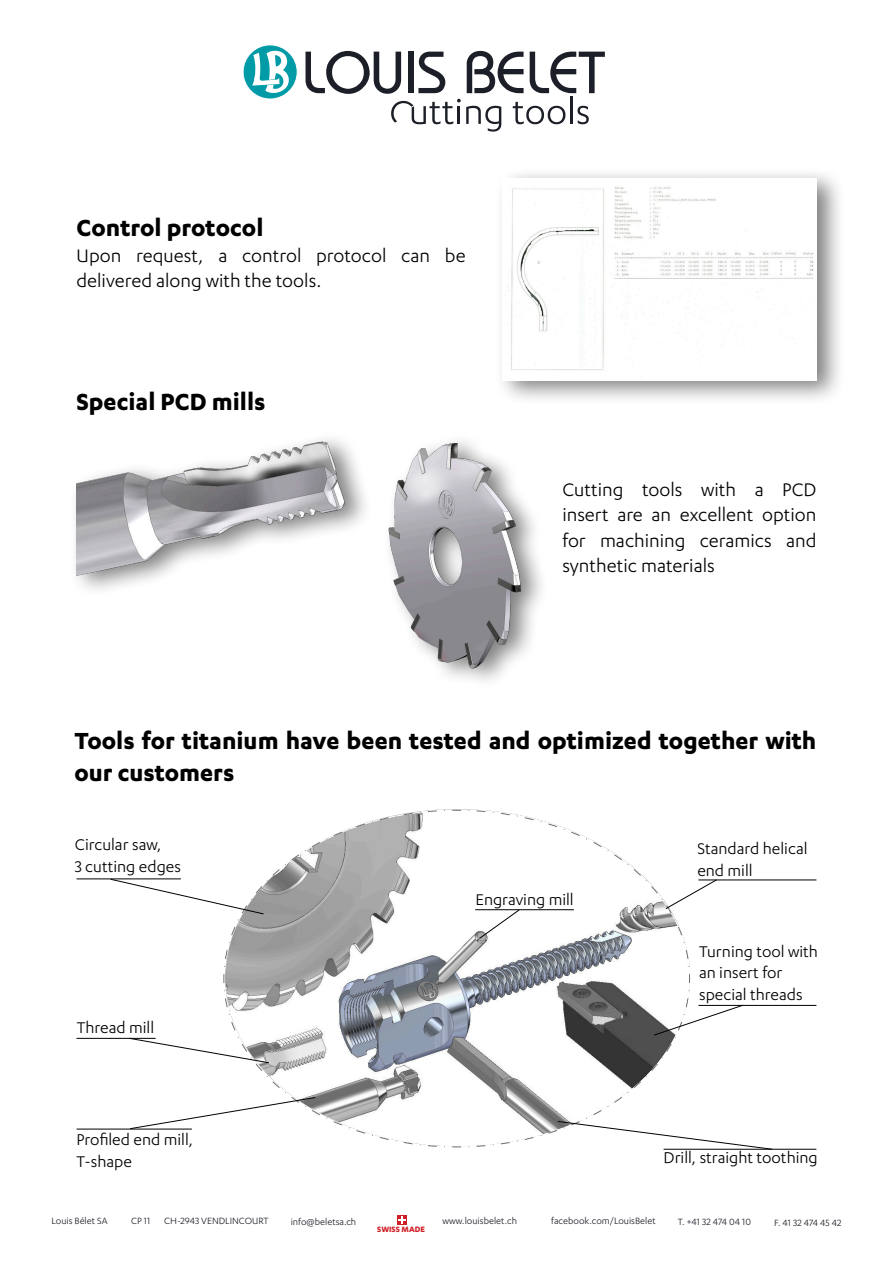
<style>
.page{position:relative;width:893px;height:1263px;background:#fff}
.page>*{position:absolute;margin:0;border:0;box-sizing:border-box;transform-origin:0 0}
.t1{font:59.25px "Bahamas";color:#1c1f27}
.t2{font:700 27px/32.4px "Karbon";color:#000}
.t3{font:21px/25.2px "Karbon";color:#000}
.t4{font:18px/21.6px "Karbon";color:#000}
.t5{font:10.5px "Karbon";color:#1c1f27}
.t6{font:700 9px "Karbon";color:#cf1e25}
</style>
<div class="page">
<div style="left:243px;top:45px;width:54px;height:54px;background:#009ba7;border-radius:50%"></div>
<div style="left:243px;top:45px;width:54px;height:54px;border:1px solid #fff;border-radius:50%"></div>
<svg style="left:252px;top:49px;width:38px;height:45px"></svg>
<svg style="left:578px;top:106px;width:11px;height:18px"></svg>
<hr style="left:570px;top:96px;width:3px;height:28px;background:#1c1f27">
<svg style="left:513px;top:102px;width:52px;height:22px"></svg>
<svg style="left:391px;top:99px;width:110px;height:33px"></svg>
<div style="left:495px;top:166px;width:351px;height:240px;background:#000;opacity:.5"></div>
<img style="left:503px;top:179px;width:313px;height:202px">
<svg style="left:223px;top:810px;width:467px;height:337px"></svg>
<hr style="left:77px;top:878px;width:104px;height:1px;background:#000">
<svg style="left:110px;top:810px;width:335px;height:161px"></svg>
<hr style="left:77px;top:1129px;width:115px;height:1px;background:#000">
<hr style="left:77px;top:1038px;width:79px;height:1px;background:#000">
<svg style="left:129px;top:990px;width:320px;height:157px"></svg>
<hr style="left:698px;top:879px;width:118px;height:1px;background:#000">
<svg style="left:464px;top:810px;width:254px;height:157px"></svg>
<hr style="left:698px;top:1005px;width:118px;height:1px;background:#000">
<hr style="left:664px;top:1149px;width:152px;height:1px;background:#000">
<svg style="left:468px;top:986px;width:305px;height:164px"></svg>
<div style="left:69px;top:430px;width:304px;height:168px;background:#000;opacity:.5"></div>
<img style="left:77px;top:435px;width:271px;height:151px">
<div style="left:382px;top:432px;width:167px;height:259px;background:#000;opacity:.5"></div>
<img style="left:386px;top:442px;width:139px;height:227px">
<div style="left:397px;top:1215px;width:9px;height:9px;background:#cf1e25"></div>
<svg style="left:398px;top:1216px;width:7px;height:7px"></svg>
<p class="t1" style="left:302px;top:38px;width:305px">LOUIS BELET</p>
<p class="t2" style="left:77px;top:211px;width:188px">Control protocol</p>
<p class="t3" style="left:77px;top:243px;width:391px">Upon request, a control protocol can be delivered along with the tools.</p>
<p class="t2" style="left:77px;top:384px;width:190px">Special PCD mills</p>
<p class="t3" style="left:562px;top:477px;width:256px;text-align:justify">Cutting tools with a PCD insert are an excellent option for machining ceramics and synthetic materials</p>
<p class="t2" style="left:74px;top:723px;width:743px">Tools for titanium have been tested and optimized together with our customers</p>
<p class="t4" style="left:75px;top:833px;width:88px">Circular saw,</p>
<p class="t4" style="left:75px;top:855px;width:108px">3 cutting edges</p>
<p class="t4" style="left:77px;top:1016px;width:79px">Thread mill</p>
<p class="t4" style="left:77px;top:1128px;width:118px">Profiled end mill,</p>
<p class="t4" style="left:77px;top:1150px;width:57px">T-shape</p>
<p class="t4" style="left:475px;top:888px;width:100px">Engraving mill</p>
<p class="t4" style="left:697px;top:837px;width:112px">Standard helical end mill</p>
<p class="t4" style="left:699px;top:940px;width:120px">Turning tool with</p>
<p class="t4" style="left:699px;top:961px;width:85px">an insert for</p>
<p class="t4" style="left:699px;top:983px;width:105px">special threads</p>
<p class="t4" style="left:664px;top:1146px;width:156px">Drill, straight toothing</p>
<p class="t5" style="left:52px;top:1215px;width:58px">Louis Bélet SA</p>
<p class="t5" style="left:131px;top:1215px;width:20px">CP 11</p>
<p class="t5" style="left:164px;top:1215px;width:106px">CH-2943 VENDLINCOURT</p>
<p class="t5" style="left:291px;top:1216px;width:67px">info@beletsa.ch</p>
<p class="t5" style="left:442px;top:1215px;width:76px">www.louisbelet.ch</p>
<p class="t5" style="left:551px;top:1215px;width:106px">facebook.com/LouisBelet</p>
<p class="t5" style="left:678px;top:1216px;width:75px">T. +41 32 474 04 10</p>
<p class="t5" style="left:774px;top:1217px;width:69px">F. 41 32 474 45 42</p>
<p class="t6" style="left:377px;top:1224px;width:49px">SWISS MADE</p>
</div>
